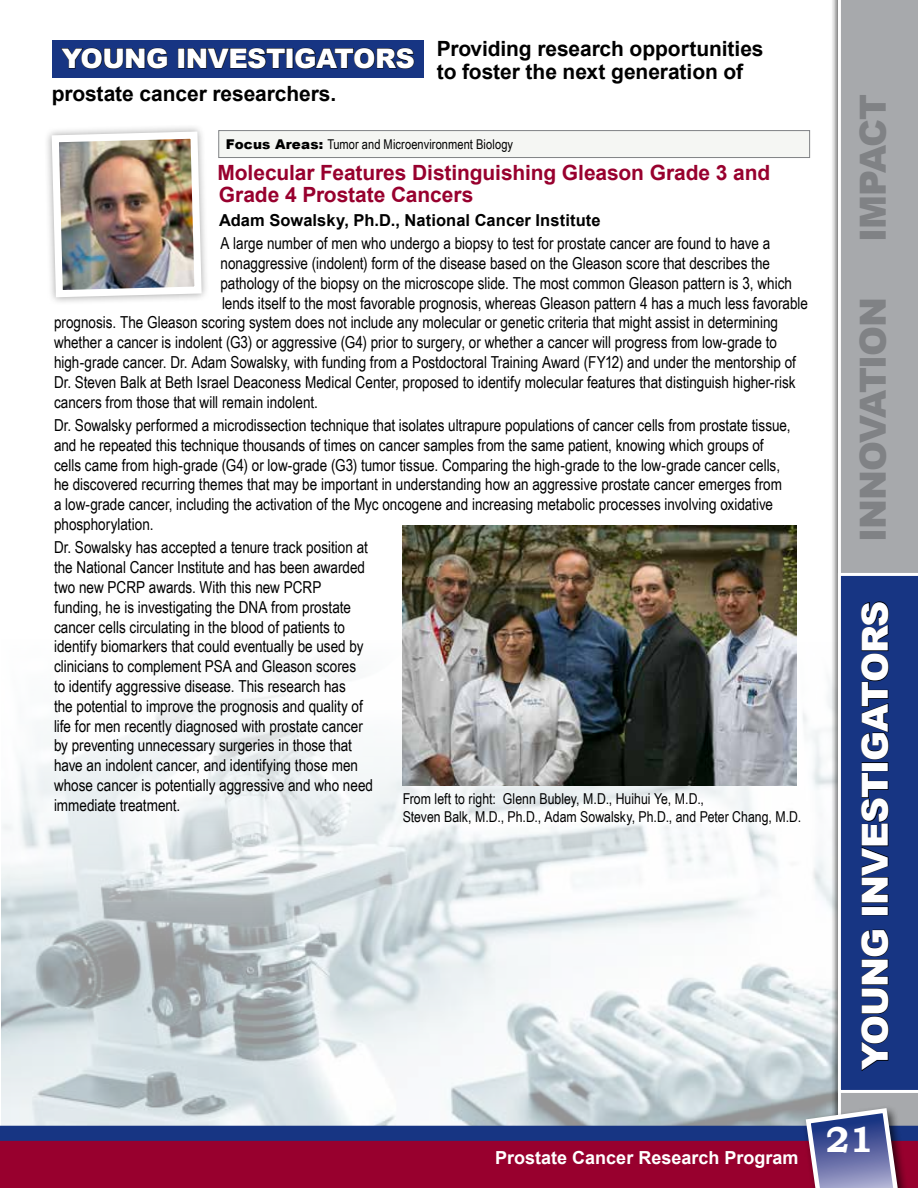
<style>
.page{position:relative;width:918px;height:1188px;background:#fff}
.page>*{position:absolute;margin:0;border:0;box-sizing:border-box;transform-origin:0 0}
.t1{font:900 36px "Arial";letter-spacing:-.03em;color:#fff}
.t2{font:900 36px "Arial";letter-spacing:-.03em;color:#808285}
.t3{font:900 27px "Arial";letter-spacing:-.03em;color:#fff}
.t4{font:700 21px/22.5px "Arial";letter-spacing:-.005em;color:#000}
.t5{font:700 21px/22.5px "Arial";letter-spacing:-.005em;color:#98002e}
.t6{font:700 18px "Arial";color:#fff}
.t7{font:16.5px/19.8px "Arial Narrow";color:#000}
.t8{font:700 16.5px "Arial";letter-spacing:.005em;color:#000}
.t9{font:15px/18px "Arial Narrow";color:#000}
.t10{font:13.5px "Arial Narrow";letter-spacing:.01em;color:#000}
.s1{font-family:"Arial";font-weight:900}
</style>
<div class="page">
<img style="left:2px;top:639px;width:828px;height:487px">
<svg style="left:830px;top:0;width:8px;height:1104px"></svg>
<div style="left:841px;top:0;width:77px;height:1126px;background:#a7a9ac"></div>
<div style="left:0;top:1135px;width:918px;height:53px;background:#98002e"></div>
<div style="left:0;top:1126px;width:918px;height:15px;background:#173583"></div>
<div style="left:802px;top:1104px;width:113px;height:84px;background:#000;opacity:.7"></div>
<svg style="left:803px;top:1106px;width:104px;height:82px"></svg>
<img style="left:48px;top:128px;width:157px;height:173px">
<div style="left:219px;top:131px;width:591px;height:27px;background:#f5f6f3"></div>
<div style="left:218px;top:130px;width:592px;height:28px;border:1px solid #808285"></div>
<img style="left:403px;top:525px;width:394px;height:260px">
<div style="left:52px;top:40px;width:371px;height:38px;background:#173583"></div>
<svg style="left:60px;top:48px;width:108px;height:21px"></svg>
<div style="left:178px;top:48px;width:7px;height:20px;border:1px solid #000"></div>
<svg style="left:187px;top:48px;width:99px;height:21px"></svg>
<div style="left:286px;top:48px;width:7px;height:20px;border:1px solid #000"></div>
<svg style="left:295px;top:48px;width:120px;height:21px"></svg>
<svg style="left:840px;top:573px;width:78px;height:520px;background:#1d397f"></svg>
<h2 class="t3" style="left:62px;top:39px;width:355px">YOUNG INVESTIGATORS</h2>
<p class="t4" style="left:52px;top:83px;width:286px">prostate cancer researchers.</p>
<p class="t4" style="left:437px;top:38px;width:328px">Providing research opportunities to foster the next generation of</p>
<p class="t10" style="left:226px;top:134px;width:289px"><span class="s1">Focus Areas:</span> Tumor and Microenvironment Biology</p>
<p class="t5" style="left:218px;top:162px;width:554px">Molecular Features Distinguishing Gleason Grade 3 and<br>Grade 4 Prostate Cancers</p>
<p class="t8" style="left:219px;top:209px;width:383px">Adam Sowalsky, Ph.D., National Cancer Institute</p>
<p class="t7" style="left:221px;top:233px;width:551px">A large number of men who undergo a biopsy to test for prostate cancer are found to have a</p>
<p class="t7" style="left:221px;top:253px;width:551px">nonaggressive (indolent) form of the disease based on the Gleason score that describes the</p>
<p class="t7" style="left:221px;top:273px;width:573px">pathology of the biopsy on the microscope slide. The most common Gleason pattern is 3, which</p>
<p class="t7" style="left:222px;top:292px;width:588px">lends itself to the most favorable prognosis, whereas Gleason pattern 4 has a much less favorable</p>
<p class="t7" style="left:54px;top:312px;width:726px">prognosis. The Gleason scoring system does not include any molecular or genetic criteria that might assist in determining</p>
<p class="t7" style="left:54px;top:332px;width:724px">whether a cancer is indolent (G3) or aggressive (G4) prior to surgery, or whether a cancer will progress from low-grade to</p>
<p class="t7" style="left:54px;top:352px;width:743px">high-grade cancer. Dr. Adam Sowalsky, with funding from a Postdoctoral Training Award (FY12) and under the mentorship of</p>
<p class="t7" style="left:54px;top:372px;width:743px">Dr. Steven Balk at Beth Israel Deaconess Medical Center, proposed to identify molecular features that distinguish higher-risk</p>
<p class="t7" style="left:54px;top:391px;width:265px">cancers from those that will remain indolent.</p>
<p class="t7" style="left:54px;top:415px;width:738px">Dr. Sowalsky performed a microdissection technique that isolates ultrapure populations of cancer cells from prostate tissue, and he repeated this technique thousands of times on cancer samples from the same patient, knowing which groups of cells came from high-grade (G4) or low-grade (G3) tumor tissue. Comparing the high-grade to the low-grade cancer cells, he discovered recurring themes that may be important in understanding how an aggressive prostate cancer emerges from a low-grade cancer, including the activation of the Myc oncogene and increasing metabolic processes involving oxidative phosphorylation.</p>
<p class="t7" style="left:54px;top:537px;width:321px">Dr. Sowalsky has accepted a tenure track position at the National Cancer Institute and has been awarded two new PCRP awards. With this new PCRP funding, he is investigating the DNA from prostate cancer cells circulating in the blood of patients to identify biomarkers that could eventually be used by clinicians to complement PSA and Gleason scores<br>to identify aggressive disease. This research has<br>the potential to improve the prognosis and quality of life for men recently diagnosed with prostate cancer by preventing unnecessary surgeries in those that have an indolent cancer, and identifying those men whose cancer is potentially aggressive and who need immediate treatment.</p>
<p class="t9" style="left:403px;top:790px;width:400px">From left to right: Glenn Bubley, M.D., Huihui Ye, M.D.,<br>Steven Balk, M.D., Ph.D., Adam Sowalsky, Ph.D., and Peter Chang, M.D.</p>
<h1 class="t2" style="left:847px;top:242px;width:150px;rotate:-90deg">IMPACT</h1>
<h1 class="t2" style="left:847px;top:542px;width:247px;rotate:-90deg">INNOVATION</h1>
<h1 class="t1" style="left:849px;top:1070px;width:471px;rotate:-90deg">YOUNG INVESTIGATORS</h1>
<p class="t6" style="left:495px;top:1145px;width:379px">Prostate Cancer Research Program <sup>21</sup></p>
</div>
